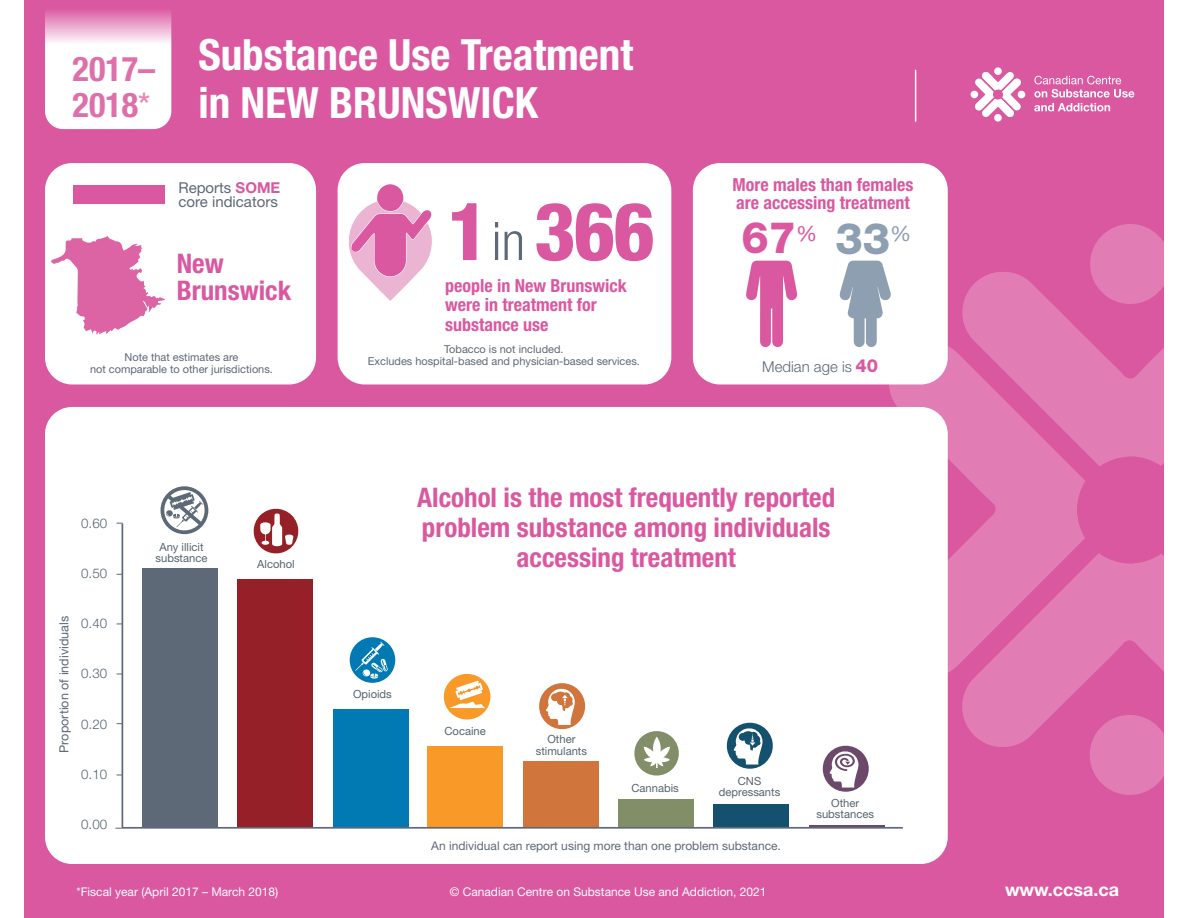
<style>
.page{position:relative;width:1188px;height:918px;background:#fff}
.page>*{position:absolute;margin:0;border:0;box-sizing:border-box;transform-origin:0 0}
.t1{font:800 condensed 80.25px "Helvetica Neue LT Std";color:#da58a0}
.t2{font:800 43.35px "Helvetica Neue LT Std";color:#da58a0}
.t3{font:700 condensed 43.05px/48.4px "Helvetica Neue LT Std";color:#fff}
.t4{font:700 condensed 34.05px/36px "Helvetica Neue LT Std";color:#de6fab}
.t5{font:700 condensed 27px/30px "Helvetica Neue LT Std";color:#da58a0}
.t6{font:700 condensed 18px/19.2px "Helvetica Neue LT Std";color:#da58a0}
.t7{font:700 18px "Helvetica Neue LT Std";color:#fff}
.t8{font:15px/13.5px "Helvetica Neue LT Std";color:#5d6977}
.t9{font:300 15px "Helvetica Neue LT Std";color:#5d6977}
.t10{font:300 13.35px "Helvetica Neue LT Std";letter-spacing:.01em;color:#55646d}
.t11{font:12.6px "Helvetica Neue LT Std";color:#5d6977}
.t12{font:12px "Helvetica Neue LT Std";color:#fff}
.t13{font:12px "Helvetica Neue LT Std";color:#5d6977}
.t14{font:11.25px/11.2px "Helvetica Neue LT Std";color:#55646d;text-align:center}
.t15{font:10.95px/12.3px "Helvetica Neue LT Std";color:#5d6977;text-align:center}
.s1{font-weight:400;color:#e684b6}
.s2{font-weight:700;color:#da58a0}
.s3{font-weight:300;font-size:53.25px;color:#5d6977}
.s4{color:#8e9fb1}
.s5{font-weight:800;font-size:18px;color:#da58a0}
</style>
<div class="page">
<div style="left:24px;top:0;width:1140px;height:918px;background:#da58a0"></div>
<svg style="left:962px;top:224px;width:202px;height:242px"></svg>
<svg style="left:885px;top:338px;width:201px;height:174px;fill:#e27cb4"></svg>
<svg style="left:948px;top:512px;width:216px;height:283px"></svg>
<div style="left:994px;top:67px;width:8px;height:8px;background:#fff;border-radius:50%"></div>
<div style="left:971px;top:91px;width:7px;height:7px;background:#fff;border-radius:50%"></div>
<div style="left:1018px;top:91px;width:7px;height:7px;background:#fff;border-radius:50%"></div>
<div style="left:994px;top:114px;width:8px;height:8px;background:#fff;border-radius:50%"></div>
<svg style="left:975px;top:72px;width:46px;height:45px"></svg>
<svg style="left:1034px;top:76px;width:100px;height:35px"></svg>
<hr style="left:915px;top:70px;width:1px;height:51px;background:#fff">
<div style="left:45px;top:163px;width:271px;height:221px;background:#fff;border-radius:27px"></div>
<div style="left:73px;top:186px;width:92px;height:18px;background:#da58a0"></div>
<div style="left:693px;top:163px;width:255px;height:221px;background:#fff;border-radius:27px"></div>
<svg style="left:746px;top:261px;width:52px;height:86px"></svg>
<div style="left:45px;top:407px;width:903px;height:457px;background:#fff;border-radius:27px"></div>
<div style="left:338px;top:163px;width:333px;height:221px;background:#fff;border-radius:27px"></div>
<svg style="left:840px;top:261px;width:51px;height:86px"></svg>
<svg style="left:349px;top:184px;width:83px;height:117px"></svg>
<div style="left:334px;top:709px;width:75px;height:119px;background:#0179b3"></div>
<div style="left:427px;top:746px;width:76px;height:82px;background:#f89928"></div>
<div style="left:524px;top:761px;width:75px;height:67px;background:#d0753b"></div>
<div style="left:619px;top:800px;width:75px;height:28px;background:#828e68"></div>
<div style="left:713px;top:805px;width:76px;height:23px;background:#14516e"></div>
<hr style="left:810px;top:825px;width:75px;height:3px;background:#6c486b">
<div style="left:444px;top:674px;width:46px;height:45px;background:#f89928;border-radius:50%"></div>
<svg style="left:449px;top:681px;width:36px;height:27px"></svg>
<svg style="left:822px;top:745px;width:47px;height:47px"></svg>
<div style="left:142px;top:568px;width:76px;height:260px;background:#5d6977"></div>
<div style="left:237px;top:579px;width:76px;height:249px;background:#962027"></div>
<hr style="left:122px;top:524px;width:1px;height:304px;background:#5d6977">
<hr style="left:122px;top:827px;width:781px;height:2px;background:#5d6977">
<svg style="left:634px;top:731px;width:45px;height:45px"></svg>
<svg style="left:160px;top:486px;width:48px;height:48px"></svg>
<svg style="left:539px;top:683px;width:47px;height:47px"></svg>
<svg style="left:253px;top:508px;width:46px;height:46px"></svg>
<div style="left:350px;top:637px;width:45px;height:46px;background:#0179b3;border-radius:50%"></div>
<svg style="left:355px;top:642px;width:33px;height:37px"></svg>
<svg style="left:726px;top:722px;width:47px;height:47px"></svg>
<svg style="left:51px;top:236px;width:114px;height:98px"></svg>
<svg style="left:45px;top:11px;width:126px;height:118px;background:#f9e7f1"></svg>
<p class="t4" style="left:73px;top:51px;width:84px">2017–<br>2018<span class="s1">*</span></p>
<p class="t3" style="left:198px;top:30px;width:436px">Substance Use Treatment in NEW BRUNSWICK</p>
<p class="t8" style="left:178px;top:181px;width:103px">Reports <span class="s2">SOME </span>core indicators</p>
<p class="t5" style="left:177px;top:250px;width:116px;line-height:27px">New<br>Brunswick</p>
<p class="t1" style="left:447px;top:182px;width:209px">1<span class="s3">in</span> 366</p>
<p class="t6" style="left:445px;top:276px;width:183px">people in New Brunswick were in treatment for substance use</p>
<p class="t15" style="left:90px;top:351px;width:184px">Note that estimates are<br>not comparable to other jurisdictions.</p>
<p class="t15" style="left:444px;top:343px;width:121px">Tobacco is not included.</p>
<p class="t15" style="left:368px;top:355px;width:274px">Excludes hospital-based and physician-based services.</p>
<p class="t6" style="left:733px;top:175px;width:182px;line-height:18px">More males than females are accessing treatment</p>
<p class="t2" style="left:741px;top:212px;width:171px">67<sup>%</sup> <span class="s4">33</span><sup>%</sup></p>
<p class="t9" style="left:762px;top:357px;width:118px">Median age is <span class="s5">40</span></p>
<p class="t10" style="left:81px;top:515px;width:28px">0.60</p>
<p class="t10" style="left:81px;top:565px;width:28px">0.50</p>
<p class="t11" style="left:57px;top:753px;width:138px;rotate:-90deg">Proportion of individuals</p>
<p class="t10" style="left:81px;top:615px;width:28px">0.40</p>
<p class="t10" style="left:81px;top:666px;width:28px">0.30</p>
<p class="t10" style="left:81px;top:716px;width:28px">0.20</p>
<p class="t10" style="left:81px;top:766px;width:28px">0.10</p>
<p class="t10" style="left:81px;top:816px;width:28px">0.00</p>
<p class="t14" style="left:156px;top:541px;width:53px">Any illicit substance</p>
<p class="t14" style="left:257px;top:559px;width:39px">Alcohol</p>
<p class="t5" style="left:417px;top:482px;width:420px;text-align:center">Alcohol is the most frequently reported problem substance among individuals accessing treatment</p>
<p class="t14" style="left:353px;top:688px;width:40px">Opioids</p>
<p class="t14" style="left:445px;top:726px;width:43px">Cocaine</p>
<p class="t14" style="left:547px;top:734px;width:30px">Other</p>
<p class="t14" style="left:536px;top:745px;width:53px">stimulants</p>
<p class="t14" style="left:631px;top:782px;width:49px">Cannabis</p>
<p class="t14" style="left:738px;top:775px;width:25px">CNS</p>
<p class="t14" style="left:719px;top:786px;width:63px">depressants</p>
<p class="t13" style="left:431px;top:839px;width:351px">An individual can report using more than one problem substance.</p>
<p class="t14" style="left:831px;top:797px;width:30px">Other</p>
<p class="t14" style="left:816px;top:809px;width:59px">substances</p>
<p class="t12" style="left:77px;top:884px;width:203px">*Fiscal year (April 2017 – March 2018)</p>
<p class="t12" style="left:450px;top:884px;width:318px">© Canadian Centre on Substance Use and Addiction, 2021</p>
<p class="t7" style="left:1005px;top:878px;width:116px">www.ccsa.ca</p>
</div>
